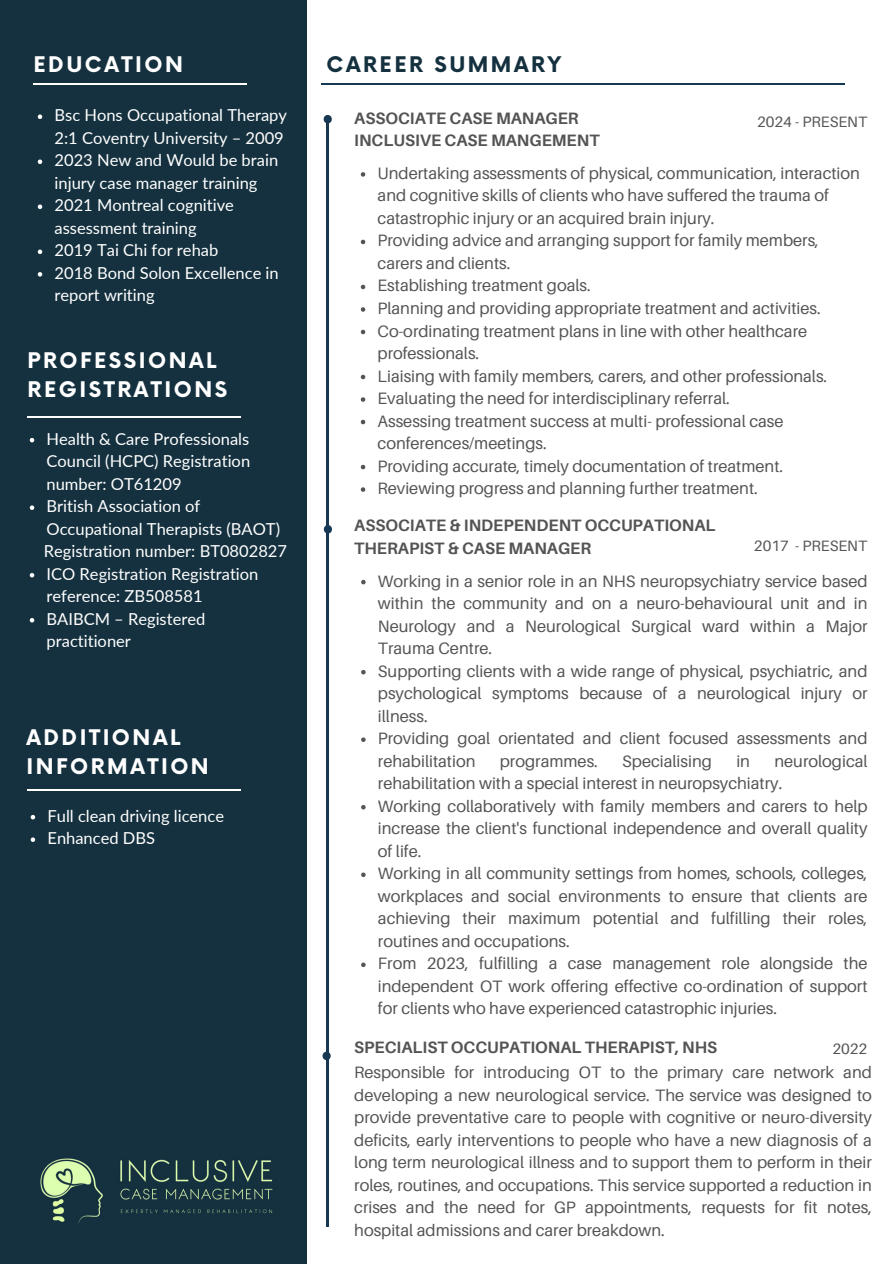
<style>
.page{position:relative;width:894px;height:1264px;background:#fff}
.page>*{position:absolute;margin:0;border:0;box-sizing:border-box;transform-origin:0 0}
.t1{font:700 21px/29.2px "Now";letter-spacing:.12em;color:#fff}
.t2{font:700 21px "Now";letter-spacing:.12em;color:#15313f}
.t3{font:16.5px/22.5px "Aileron";color:#545454}
.t4{font:16.5px/22.5px "Lato";color:#fff}
.t5{font:700 16.5px/22.5px "Aileron";color:#545454}
.t6{font:15px "Aileron";color:#545454}
</style>
<div class="page">
<div style="left:0;top:0;width:306px;height:1263px;background:#15313f"></div>
<hr style="left:34px;top:84px;width:213px;height:1px;background:#fff">
<svg style="left:38px;top:114px;width:4px;height:5px"></svg>
<svg style="left:38px;top:159px;width:4px;height:5px"></svg>
<svg style="left:38px;top:204px;width:4px;height:5px"></svg>
<svg style="left:38px;top:249px;width:4px;height:5px"></svg>
<svg style="left:38px;top:272px;width:4px;height:4px"></svg>
<hr style="left:27px;top:416px;width:214px;height:2px;background:#fff">
<svg style="left:30px;top:438px;width:4px;height:4px"></svg>
<svg style="left:30px;top:505px;width:4px;height:5px"></svg>
<svg style="left:30px;top:573px;width:4px;height:4px"></svg>
<svg style="left:30px;top:618px;width:4px;height:4px"></svg>
<hr style="left:27px;top:789px;width:214px;height:1px;background:#fff">
<svg style="left:31px;top:815px;width:4px;height:4px"></svg>
<svg style="left:31px;top:837px;width:4px;height:5px"></svg>
<img style="left:40px;top:1158px;width:233px;height:66px">
<hr style="left:321px;top:84px;width:523px;height:1px;background:#163853">
<svg style="left:323px;top:115px;width:8px;height:8px"></svg>
<hr style="left:326px;top:119px;width:2px;height:596px;background:#163853">
<svg style="left:324px;top:525px;width:7px;height:8px"></svg>
<svg style="left:361px;top:172px;width:4px;height:5px"></svg>
<svg style="left:361px;top:240px;width:4px;height:4px"></svg>
<svg style="left:361px;top:285px;width:4px;height:4px"></svg>
<svg style="left:361px;top:307px;width:4px;height:5px"></svg>
<svg style="left:361px;top:330px;width:4px;height:4px"></svg>
<svg style="left:361px;top:375px;width:4px;height:4px"></svg>
<svg style="left:361px;top:397px;width:4px;height:5px"></svg>
<svg style="left:361px;top:420px;width:4px;height:4px"></svg>
<svg style="left:361px;top:465px;width:4px;height:4px"></svg>
<svg style="left:361px;top:487px;width:4px;height:5px"></svg>
<svg style="left:361px;top:580px;width:4px;height:4px"></svg>
<svg style="left:361px;top:670px;width:4px;height:4px"></svg>
<svg style="left:361px;top:737px;width:4px;height:5px"></svg>
<svg style="left:361px;top:805px;width:4px;height:4px"></svg>
<svg style="left:361px;top:872px;width:4px;height:5px"></svg>
<svg style="left:361px;top:962px;width:4px;height:5px"></svg>
<hr style="left:327px;top:416px;width:2px;height:596px;background:#163853">
<svg style="left:322px;top:1051px;width:8px;height:9px"></svg>
<hr style="left:326px;top:630px;width:2px;height:596px;background:#163853">
<h1 class="t1" style="left:34px;top:51px;width:151px">EDUCATION</h1>
<p class="t4" style="left:55px;top:104px;width:234px">Bsc Hons Occupational Therapy<br>2:1 Coventry University – 2009</p>
<p class="t4" style="left:55px;top:149px;width:225px">2023 New and Would be brain injury case manager training</p>
<p class="t4" style="left:55px;top:194px;width:181px">2021 Montreal cognitive assessment training</p>
<p class="t4" style="left:55px;top:239px;width:165px">2019 Tai Chi for rehab</p>
<p class="t4" style="left:55px;top:261px;width:226px">2018 Bond Solon Excellence in report writing</p>
<h1 class="t1" style="left:27px;top:347px;width:201px">PROFESSIONAL<br>REGISTRATIONS</h1>
<p class="t4" style="left:47px;top:427px;width:205px;text-align:justify">Health &amp; Care Professionals Council (HCPC) Registration number: OT61209</p>
<p class="t4" style="left:47px;top:494px;width:235px">British Association of<br>Occupational Therapists (BAOT)</p>
<p class="t4" style="left:44px;top:539px;width:245px">Registration number: BT0802827</p>
<p class="t4" style="left:47px;top:562px;width:213px">ICO Registration Registration reference: ZB508581</p>
<p class="t4" style="left:47px;top:607px;width:160px">BAIBCM – Registered practitioner</p>
<h1 class="t1" style="left:26px;top:724px;width:184px">ADDITIONAL<br>INFORMATION</h1>
<p class="t4" style="left:47px;top:804px;width:178px">Full clean driving licence</p>
<p class="t4" style="left:47px;top:826px;width:109px">Enhanced DBS</p>
<h1 class="t2" style="left:326px;top:53px;width:236px">CAREER SUMMARY</h1>
<h3 class="t5" style="left:354px;top:106px;width:226px">ASSOCIATE CASE MANAGER</h3>
<h2 class="t6" style="left:757px;top:112px;width:111px">2024 - PRESENT</h2>
<h3 class="t5" style="left:354px;top:129px;width:247px">INCLUSIVE CASE MANGEMENT</h3>
<p class="t3" style="left:377px;top:161px;width:484px">Undertaking assessments of physical, communication, interaction and cognitive skills of clients who have suffered the trauma of catastrophic injury or an acquired brain injury.</p>
<p class="t3" style="left:377px;top:229px;width:442px">Providing advice and arranging support for family members, carers and clients.</p>
<p class="t3" style="left:377px;top:274px;width:215px">Establishing treatment goals.</p>
<p class="t3" style="left:377px;top:296px;width:444px">Planning and providing appropriate treatment and activities.</p>
<p class="t3" style="left:377px;top:319px;width:431px">Co-ordinating treatment plans in line with other healthcare professionals.</p>
<p class="t3" style="left:377px;top:364px;width:451px">Liaising with family members, carers, and other professionals.</p>
<p class="t3" style="left:377px;top:386px;width:354px">Evaluating the need for interdisciplinary referral.</p>
<p class="t3" style="left:377px;top:409px;width:407px">Assessing treatment success at multi- professional case conferences/meetings.</p>
<h2 class="t3" style="left:377px;top:454px;width:407px">Providing accurate, timely documentation of treatment.</h2>
<h3 class="t3" style="left:377px;top:476px;width:381px">Reviewing progress and planning further treatment.</h3>
<p class="t5" style="left:354px;top:514px;width:362px">ASSOCIATE &amp; INDEPENDENT OCCUPATIONAL<br>THERAPIST &amp; CASE MANAGER</p>
<p class="t6" style="left:753px;top:536px;width:115px">2017 - PRESENT</p>
<p class="t3" style="left:378px;top:569px;width:491px;text-align:justify">Working in a senior role in an NHS neuropsychiatry service based within the community and on a neuro-behavioural unit and in Neurology and a Neurological Surgical ward within a Major Trauma Centre.</p>
<p class="t3" style="left:378px;top:659px;width:491px;text-align:justify">Supporting clients with a wide range of physical, psychiatric, and psychological symptoms because of a neurological injury or illness.</p>
<p class="t3" style="left:378px;top:727px;width:491px">Providing goal orientated and client focused assessments and rehabilitation</p>
<p class="t3" style="left:378px;top:749px;width:491px;text-indent:396px">neurological rehabilitation with a special interest in neuropsychiatry.</p>
<p class="t3" style="left:378px;top:794px;width:491px;text-align:justify">Working collaboratively with family members and carers to help increase the client's functional independence and overall quality of life.</p>
<p class="t3" style="left:378px;top:862px;width:491px;text-align:justify">Working in all community settings from homes, schools, colleges, workplaces and social environments to ensure that clients are achieving their maximum potential and fulfilling their roles, routines and occupations.</p>
<p class="t3" style="left:378px;top:952px;width:491px;text-align:justify">From 2023, fulfilling a case management role alongside the independent OT work offering effective co-ordination of support for clients who have experienced catastrophic injuries.</p>
<h2 class="t5" style="left:354px;top:1036px;width:364px">SPECIALIST OCCUPATIONAL THERAPIST, NHS</h2>
<p class="t6" style="left:832px;top:1039px;width:36px">2022</p>
<p class="t3" style="left:354px;top:1060px;width:519px;text-align:justify">Responsible for introducing OT to the primary care network and developing a new neurological service. The service was designed to provide preventative care to people with cognitive or neuro-diversity deficits, early interventions to people who have a new diagnosis of a long term neurological illness and to support them to perform in their roles, routines, and occupations. This service supported a reduction in crises and the need for GP appointments, requests for fit notes, hospital admissions and carer breakdown.</p>
<p class="t3" style="left:499px;top:749px;width:99px">programmes.</p>
<p class="t3" style="left:622px;top:749px;width:91px">Specialising</p>
<p class="t3" style="left:736px;top:749px;width:15px">in</p>
</div>
